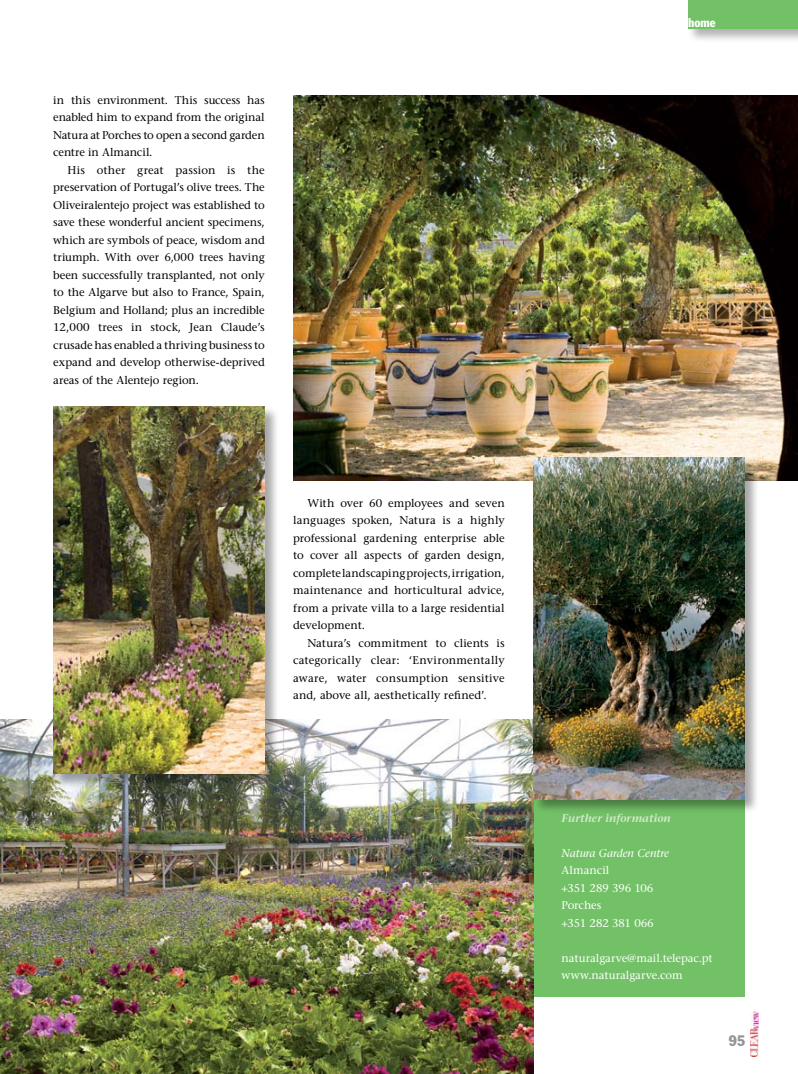
<style>
.page{position:relative;width:798px;height:1074px;background:#fff}
.page>*{position:absolute;margin:0;border:0;box-sizing:border-box;transform-origin:0 0}
.t1{font:condensed 15px "Franklin Gothic";color:#939598}
.t2{font:condensed 12.5px "Franklin Gothic";color:#fff}
.t3{font:11.25px/17.5px "Stone Serif";color:#000;text-align:justify}
.t4{font:11.25px/17.5px "Stone Serif";letter-spacing:-.005em;color:#fff}
.t5{font:italic 600 11.25px "Stone Serif";letter-spacing:-.005em;color:#d3e9cc}
.t6{font:italic 11.25px "Stone Serif";letter-spacing:-.01em;color:#fff}
</style>
<div class="page">
<div style="left:533px;top:799px;width:211px;height:197px;background:#73c167"></div>
<img style="left:0;top:719px;width:533px;height:355px">
<div style="left:52px;top:405px;width:233px;height:389px;background:#000;opacity:.35"></div>
<img style="left:53px;top:406px;width:212px;height:368px">
<img style="left:293px;top:96px;width:504px;height:385px">
<div style="left:532px;top:456px;width:232px;height:364px;background:#000;opacity:.35"></div>
<img style="left:533px;top:457px;width:211px;height:342px">
<div style="left:687px;top:0;width:110px;height:48px;background:#000;opacity:.3"></div>
<div style="left:687px;top:0;width:110px;height:28px;background:#73c167"></div>
<img style="left:750px;top:1011px;width:7px;height:45px">
<p class="t3" style="left:53px;top:91px;width:213px">in this environment. This success has enabled him to expand from the original Natura at Porches to open a second garden centre in Almancil.</p>
<p class="t3" style="left:53px;top:161px;width:213px;text-indent:14px">His other great passion is the preservation of Portugal’s olive trees. The Oliveiralentejo project was established to save these wonderful ancient specimens, which are symbols of peace, wisdom and triumph. With over 6,000 trees having been successfully transplanted, not only to the Algarve but also to France, Spain, Belgium and Holland; plus an incredible 12,000 trees in stock, Jean Claude’s crusade has enabled a thriving business to expand and develop otherwise-deprived areas of the Alentejo region.</p>
<p class="t3" style="left:293px;top:494px;width:213px;text-indent:14px">With over 60 employees and seven languages spoken, Natura is a highly professional gardening enterprise able to cover all aspects of garden design, complete landscaping projects, irrigation, maintenance and horticultural advice, from a private villa to a large residential development.</p>
<p class="t3" style="left:293px;top:634px;width:213px;text-indent:14px">Natura’s commitment to clients is categorically clear: ‘Environmentally aware, water consumption sensitive and, above all, aesthetically refined’.</p>
<p class="t2" style="left:687px;top:14px;width:29px">home</p>
<p class="t5" style="left:561px;top:811px;width:111px">Further information</p>
<p class="t6" style="left:561px;top:846px;width:109px">Natura Garden Centre</p>
<p class="t4" style="left:561px;top:861px;width:94px">Almancil<br>+351 289 396 106<br>Porches<br>+351 282 381 066</p>
<p class="t4" style="left:561px;top:949px;width:152px">naturalgarve@mail.telepac.pt www.naturalgarve.com</p>
<h1 class="t1" style="left:728px;top:1031px;width:18px">95</h1>
</div>
